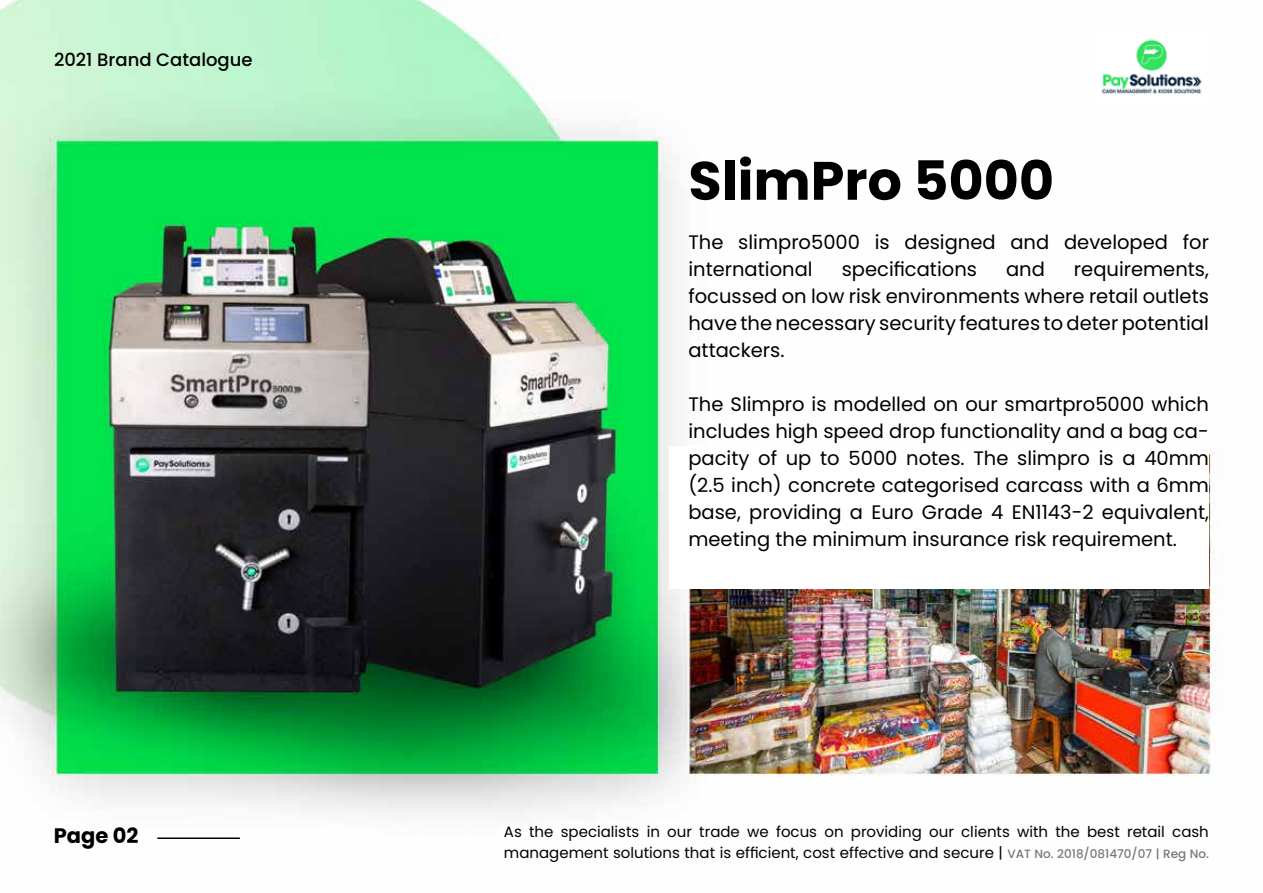
<style>
.page{position:relative;width:1263px;height:893px;background:#fff}
.page>*{position:absolute;margin:0;border:0;box-sizing:border-box;transform-origin:0 0}
.t1{font:700 54px "Poppins";color:#000}
.t2{font:700 21px "Poppins";color:#000}
.t3{font:19.5px/27px "Poppins";color:#000;text-align:justify}
.t4{font:500 18px "Poppins";color:#000}
.t5{font:15px/21px "Poppins";color:#000}
.s1{font-weight:500;font-size:12px;color:#777878}
</style>
<div class="page">
<img style="left:0;top:0;width:1224px;height:814px">
<div style="left:669px;top:446px;width:540px;height:143px;background:#fff"></div>
<hr style="left:157px;top:837px;width:83px;height:2px;background:#000">
<img style="left:1093px;top:32px;width:116px;height:74px">
<p class="t4" style="left:54px;top:50px;width:200px">2021 Brand Catalogue</p>
<h1 class="t1" style="left:688px;top:150px;width:367px">SlimPro 5000</h1>
<p class="t3" style="left:688px;top:229px;width:522px">The slimpro5000 is designed and developed for international</p>
<p class="t3" style="left:842px;top:256px;width:137px">specifications</p>
<p class="t3" style="left:1006px;top:256px;width:40px">and</p>
<p class="t3" style="left:688px;top:256px;width:522px;text-indent:386px">requirements, focussed on low risk environments where retail outlets have the necessary security features to deter potential attackers.</p>
<p class="t3" style="left:688px;top:391px;width:522px">The Slimpro is modelled on our smartpro5000 which includes high speed drop functionality and a bag ca&shy;pacity of up to 5000 notes. The slimpro is a 40mm (2.5 inch) concrete categorised carcass with a 6mm base, providing a Euro Grade 4 EN1143-2 equivalent, meeting the minimum insurance risk requirement.</p>
<p class="t2" style="left:54px;top:824px;width:86px">Page 02</p>
<p class="t5" style="left:504px;top:821px;width:706px">As the specialists in our trade we focus on providing our clients with the best retail cash management solutions that is efficient, cost effective and secure | <span class="s1">VAT No. 2018/081470/07 | Reg No.</span></p>
</div>
